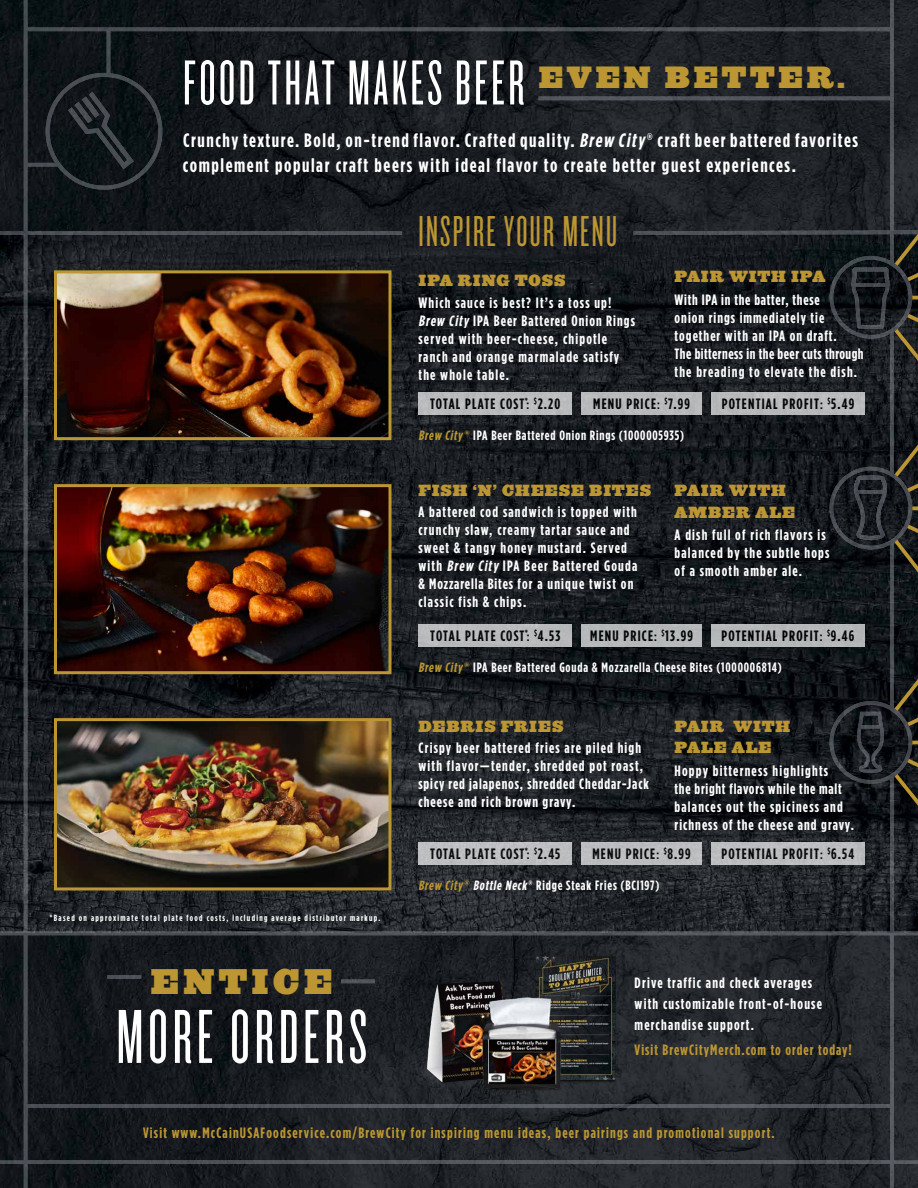
<style>
.page{position:relative;width:918px;height:1188px;background:#fff}
.page>*{position:absolute;margin:0;border:0;box-sizing:border-box;transform-origin:0 0}
.t1{font:79.5px "Knockout HTF26 Junior Flyweight";letter-spacing:.06em;color:#fff}
.t2{font:66px "Knockout HTF26 Junior Flyweight";letter-spacing:.05em;color:#fff}
.t3{font:45px "Knockout HTF26 Junior Flyweight";letter-spacing:.05em;color:#bb9632}
.t4{font:900 33px "Ziggurat";letter-spacing:.13em;color:#bb9632}
.t5{font:900 28.5px "Ziggurat";letter-spacing:.13em;color:#bb9632}
.t6{font:700 19.5px/25.5px "Gotham Condensed";letter-spacing:.08em;color:#fff}
.t7{font:700 15px/18px "Gotham Condensed";letter-spacing:.08em;color:#fff}
.t8{font:700 15px "Gotham Condensed";letter-spacing:.08em;color:#000101}
.t9{font:700 15px "Gotham Condensed";letter-spacing:.08em;color:#bb9632}
.t10{font:900 15px/21.8px "Ziggurat";letter-spacing:.06em;color:#bb9632}
.t11{font:700 13.5px "Gotham Condensed";letter-spacing:.06em;color:#fff}
.t12{font:700 condensed 9px "Gotham HTF";letter-spacing:.145em;color:#fff}
.s1{font-style:italic}
.s2{font-size:12px}
.s3{font-style:italic;color:#bb9632}
.s4{font-family:"Gotham";color:#bb9632}
</style>
<div class="page">
<img style="left:0;top:0;width:918px;height:1188px">
<div style="left:830px;top:467px;width:82px;height:82px;border:4px solid #6d6e71;border-radius:50%"></div>
<div style="left:830px;top:701px;width:82px;height:83px;border:4px solid #6d6e71;border-radius:50%"></div>
<hr style="left:890px;top:0;width:4px;height:264px;background:#53575d">
<hr style="left:890px;top:331px;width:4px;height:145px;background:#51545b">
<hr style="left:890px;top:542px;width:4px;height:168px;background:#494d54">
<svg style="left:890px;top:840px;width:4px;height:348px"></svg>
<svg style="left:538px;top:96px;width:352px;height:4px"></svg>
<svg style="left:24px;top:0;width:4px;height:1188px;background:#494c53"></svg>
<svg style="left:0;top:27px;width:918px;height:4px;background:#474b51"></svg>
<hr style="left:0;top:1160px;width:918px;height:4px;background:#53575d">
<hr style="left:26px;top:1104px;width:866px;height:4px;background:#52565d">
<hr style="left:0;top:932px;width:918px;height:3px;background:#6d6e71">
<hr style="left:0;top:231px;width:402px;height:4px;background:#4e5158">
<hr style="left:26px;top:163px;width:31px;height:4px;background:#494c53">
<hr style="left:107px;top:29px;width:3px;height:46px;background:#6d6e71">
<svg style="left:46px;top:73px;width:116px;height:117px;background:#181e22"></svg>
<hr style="left:341px;top:979px;width:34px;height:4px;background:#50535a">
<hr style="left:107px;top:975px;width:34px;height:4px;background:#4c4f56">
<img style="left:58px;top:488px;width:330px;height:182px">
<div style="left:54px;top:484px;width:338px;height:190px;border:3px solid #bb9632"></div>
<img style="left:58px;top:274px;width:330px;height:162px">
<div style="left:54px;top:270px;width:338px;height:170px;border:3px solid #bb9632"></div>
<img style="left:58px;top:722px;width:330px;height:164px">
<div style="left:54px;top:718px;width:338px;height:172px;border:3px solid #bb9632"></div>
<div style="left:418px;top:392px;width:154px;height:22px;background:#babbbc"></div>
<div style="left:711px;top:392px;width:154px;height:22px;background:#b8b9bb"></div>
<div style="left:582px;top:392px;width:120px;height:22px;background:#b9babb"></div>
<img style="left:418px;top:950px;width:207px;height:141px">
<div style="left:418px;top:624px;width:154px;height:23px;background:#babbbc"></div>
<div style="left:711px;top:624px;width:154px;height:23px;background:#b5b7b8"></div>
<div style="left:582px;top:624px;width:120px;height:23px;background:#b7b8b9"></div>
<div style="left:418px;top:842px;width:154px;height:22px;background:#bebfc1"></div>
<div style="left:711px;top:842px;width:154px;height:22px;background:#bcbdbe"></div>
<div style="left:582px;top:842px;width:120px;height:22px;background:#bcbdbf"></div>
<svg style="left:854px;top:657px;width:64px;height:183px;background:#1d1f20"></svg>
<svg style="left:853px;top:415px;width:65px;height:192px;background:#1f2123"></svg>
<svg style="left:630px;top:199px;width:288px;height:187px;background:#1b1e22"></svg>
<h2 class="t2" style="left:183px;top:51px;width:343px">FOOD THAT MAKES BEER</h2>
<h3 class="t5" style="left:539px;top:53px;width:308px">EVEN BETTER.</h3>
<h3 class="t6" style="left:183px;top:127px;width:676px">Crunchy texture. Bold, on-trend flavor. Crafted quality. <span class="s1">Brew City</span>® craft beer battered favorites complement popular craft beers with ideal flavor to create better guest experiences.</h3>
<h3 class="t3" style="left:418px;top:210px;width:200px">INSPIRE YOUR MENU</h3>
<p class="t10" style="left:418px;top:268px;width:149px">IPA RING TOSS</p>
<p class="t7" style="left:418px;top:294px;width:218px">Which sauce is best? It’s a toss up!<br><span class="s1">Brew City</span> IPA Beer Battered Onion Rings served with beer-cheese, chipotle ranch and orange marmalade satisfy the whole table.</p>
<p class="t10" style="left:675px;top:265px;width:152px">PAIR WITH IPA</p>
<p class="t7" style="left:675px;top:291px;width:191px">With IPA in the batter, these<br>onion rings immediately tie together with an IPA on draft.<br>The bitterness in the beer cuts through the breading to elevate the dish.</p>
<p class="t8" style="left:430px;top:395px;width:132px">TOTAL PLATE COST<sup>*</sup><span class="s2">:</span> <sup>$</sup>2.20</p>
<p class="t8" style="left:722px;top:395px;width:134px">POTENTIAL PROFIT<span class="s2">:</span> <sup>$</sup>5.49</p>
<p class="t8" style="left:593px;top:395px;width:98px">MENU PRICE<span class="s2">:</span> <sup>$</sup>7.99</p>
<p class="t11" style="left:418px;top:427px;width:267px"><span class="s3">Brew City</span><span class="s4">®</span> IPA Beer Battered Onion Rings (1000005935)</p>
<p class="t10" style="left:418px;top:478px;width:234px">FISH ‘N’ CHEESE BITES</p>
<p class="t7" style="left:418px;top:503px;width:220px">A battered cod sandwich is topped with crunchy slaw, creamy tartar sauce and sweet &amp; tangy honey mustard. Served with <span class="s1">Brew City</span> IPA Beer Battered Gouda &amp; Mozzarella Bites for a unique twist on classic fish &amp; chips.</p>
<p class="t10" style="left:675px;top:478px;width:122px">PAIR WITH<br>AMBER ALE</p>
<p class="t7" style="left:675px;top:526px;width:156px">A dish full of rich flavors is balanced by the subtle hops of a smooth amber ale.</p>
<p class="t8" style="left:430px;top:627px;width:131px">TOTAL PLATE COST<sup>*</sup><span class="s2">:</span> <sup>$</sup>4.53</p>
<p class="t8" style="left:722px;top:627px;width:134px">POTENTIAL PROFIT<span class="s2">:</span> <sup>$</sup>9.46</p>
<p class="t8" style="left:590px;top:627px;width:104px">MENU PRICE<span class="s2">:</span> <sup>$</sup>13.99</p>
<p class="t11" style="left:418px;top:660px;width:365px"><span class="s3">Brew City</span><span class="s4">®</span> IPA Beer Battered Gouda &amp; Mozzarella Cheese Bites (1000006814)</p>
<p class="t10" style="left:418px;top:714px;width:147px">DEBRIS FRIES</p>
<p class="t7" style="left:418px;top:739px;width:232px">Crispy beer battered fries are piled high with flavor—tender, shredded pot roast, spicy red jalapenos, shredded Cheddar-Jack cheese and rich brown gravy.</p>
<p class="t10" style="left:675px;top:714px;width:117px">PAIR WITH<br>PALE ALE</p>
<p class="t7" style="left:675px;top:762px;width:181px">Hoppy bitterness highlights<br>the bright flavors while the malt balances out the spiciness and richness of the cheese and gravy.</p>
<p class="t8" style="left:430px;top:845px;width:131px">TOTAL PLATE COST<sup>*</sup><span class="s2">:</span> <sup>$</sup>2.45</p>
<p class="t8" style="left:722px;top:845px;width:134px">POTENTIAL PROFIT<span class="s2">:</span> <sup>$</sup>6.54</p>
<p class="t8" style="left:592px;top:845px;width:100px">MENU PRICE<span class="s2">:</span> <sup>$</sup>8.99</p>
<p class="t12" style="left:50px;top:913px;width:332px">*Based on approximate total plate food costs, including average distributor markup.</p>
<h3 class="t4" style="left:151px;top:954px;width:183px">ENTICE</h3>
<h1 class="t1" style="left:116px;top:999px;width:252px">MORE ORDERS</h1>
<p class="t11" style="left:418px;top:877px;width:243px"><span class="s3">Brew City</span><span class="s4">®</span> <span class="s1">Bottle Neck</span>® Ridge Steak Fries (BCI197)</p>
<p class="t7" style="left:635px;top:973px;width:189px;line-height:21px">Drive traffic and check averages with customizable front-of-house merchandise support.</p>
<p class="t9" style="left:635px;top:1041px;width:219px">Visit BrewCityMerch.com to order today!</p>
<p class="t9" style="left:143px;top:1124px;width:633px">Visit www.McCainUSAFoodservice.com/BrewCity for inspiring menu ideas, beer pairings and promotional support.</p>
</div>
